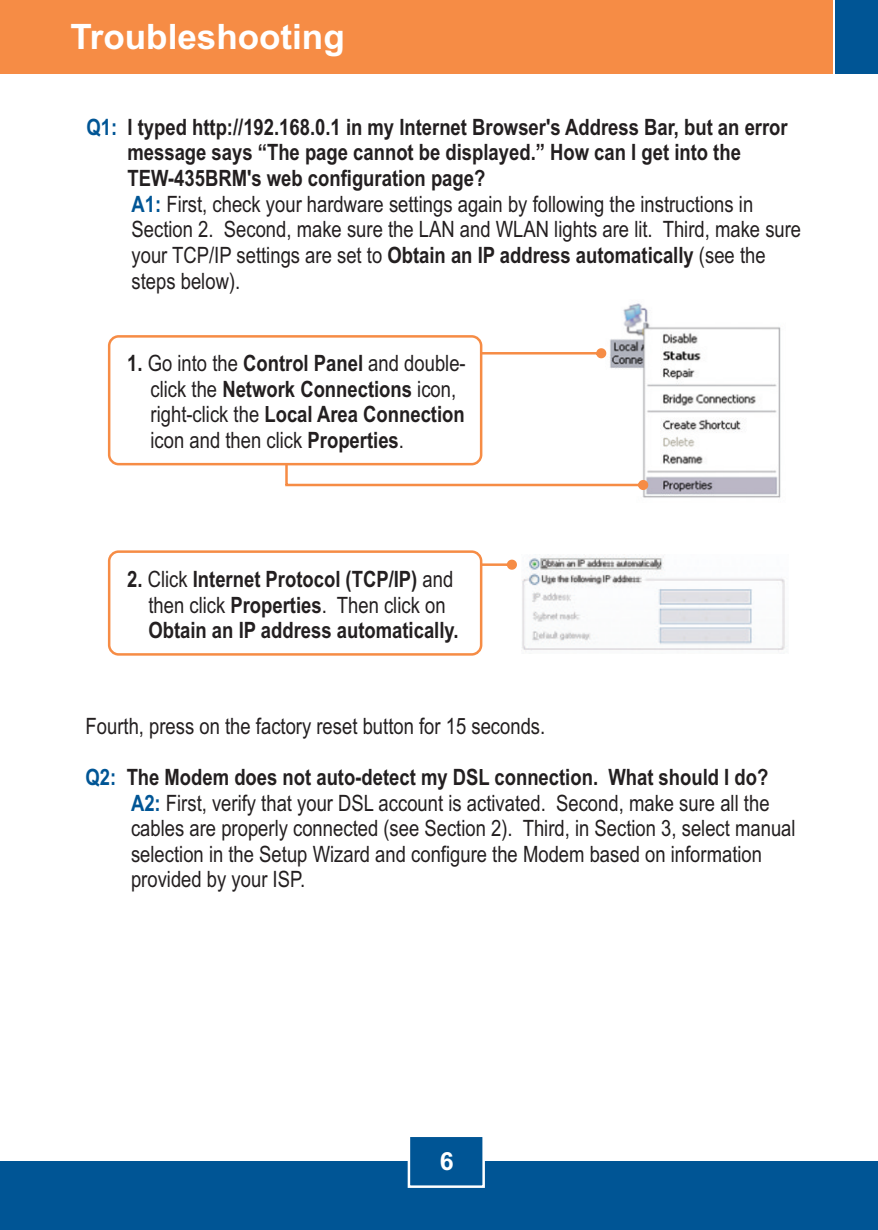
<style>
.page{position:relative;width:878px;height:1230px;background:#fff}
.page>*{position:absolute;margin:0;border:0;box-sizing:border-box;transform-origin:0 0}
.t1{font:700 35px "Arial";color:#fff}
.t2{font:700 25px "Arial";color:#fff}
.t3{font:22.5px/25.5px "Arial Narrow";color:#231f20}
.t4{font:700 22.5px/25.8px "Arial Narrow";color:#231f20}
.t5{font:700 22.5px "Arial Narrow";color:#005595}
.s1{font-weight:700}
.s2{font-weight:700;color:#005595}
.s3{font-weight:400}
</style>
<div class="page">
<div style="left:0;top:1161px;width:878px;height:68px;background:#005595"></div>
<div style="left:0;top:0;width:832px;height:74px;background:#f68c45"></div>
<div style="left:835px;top:0;width:43px;height:74px;background:#005595"></div>
<img style="left:522px;top:554px;width:263px;height:97px">
<svg style="left:407px;top:1137px;width:78px;height:51px"></svg>
<img style="left:606px;top:303px;width:175px;height:195px">
<svg style="left:482px;top:348px;width:124px;height:10px"></svg>
<svg style="left:281px;top:379px;width:367px;height:111px"></svg>
<div style="left:108px;top:335px;width:374px;height:130px;background:#fff;border:3px solid #f68c45;border-radius:9px"></div>
<svg style="left:482px;top:559px;width:35px;height:10px"></svg>
<div style="left:108px;top:550px;width:374px;height:105px;background:#fff;border:3px solid #f68c45;border-radius:9px"></div>
<h1 class="t1" style="left:70px;top:24px;width:276px">Troubleshooting</h1>
<p class="t5" style="left:86px;top:118px;width:32px">Q1:</p>
<p class="t4" style="left:127px;top:116px;width:661px">I typed http://192.168.0.1 in my Internet Browser's Address Bar, but an error message says “The page cannot be displayed.” How can I get into the<br>TEW-435BRM's web configuration page?</p>
<p class="t3" style="left:131px;top:219px;width:671px">Section 2. Second, make sure the LAN and WLAN lights are lit. Third, make sure your TCP/IP settings are set to <span class="s1">Obtain an IP address automatically</span> (see the steps below).</p>
<p class="t3" style="left:131px;top:193px;width:623px"><span class="s2">A1:</span> First, check your hardware settings again by following the instructions in</p>
<p class="t3" style="left:150px;top:352px;width:317px;text-indent:-23px"><span class="s1">1.</span> Go into the <span class="s1">Control Panel</span> and double&shy;click the <span class="s1">Network Connections</span> icon, right-click the <span class="s1">Local Area Connection </span>icon and then click <span class="s1">Properties</span>.</p>
<p class="t4" style="left:148px;top:568px;width:312px;text-indent:-21px">2. <span class="s3">Click</span> Internet Protocol (TCP/IP) <span class="s3">and then click</span> Properties<span class="s3">. Then click on<br></span>Obtain an IP address automatically.</p>
<p class="t3" style="left:86px;top:715px;width:461px">Fourth, press on the factory reset button for 15 seconds.</p>
<p class="t4" style="left:127px;top:766px;width:643px">The Modem does not auto-detect my DSL connection. What should I do?</p>
<p class="t3" style="left:131px;top:817px;width:666px">cables are properly connected (see Section 2). Third, in Section 3, select manual selection in the Setup Wizard and configure the Modem based on information provided by your ISP.</p>
<p class="t5" style="left:86px;top:768px;width:32px">Q2:</p>
<p class="t3" style="left:131px;top:791px;width:640px"><span class="s2">A2:</span> First, verify that your DSL account is activated. Second, make sure all the</p>
<p class="t2" style="left:440px;top:1151px;width:15px">6</p>
</div>
